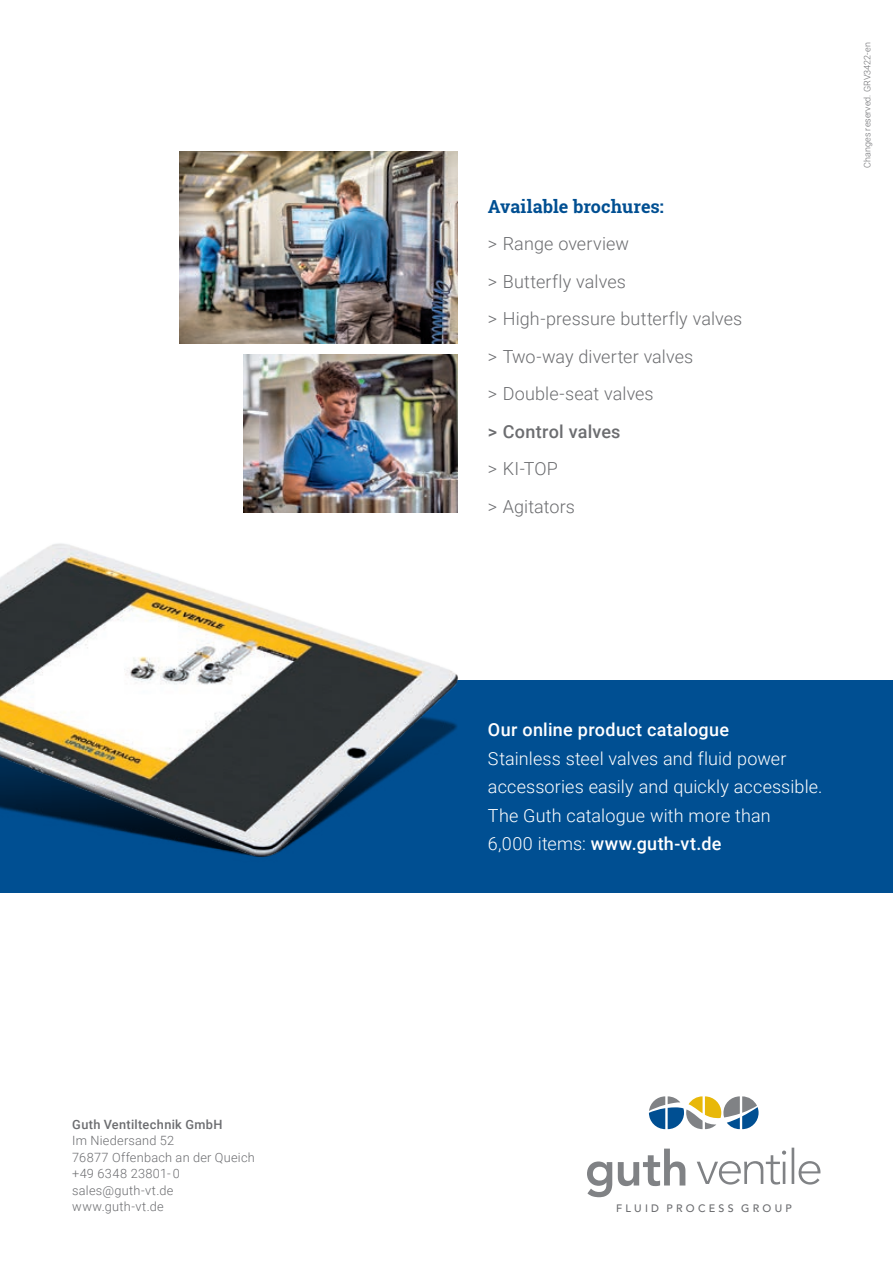
<style>
.page{position:relative;width:893px;height:1263px;background:#fff}
.page>*{position:absolute;margin:0;border:0;box-sizing:border-box;transform-origin:0 0}
.t1{font:300 18px/28.5px "Roboto";letter-spacing:.005em;color:#fff}
.t2{font:300 18px/37.5px "Roboto";letter-spacing:.005em;color:#6c6d70}
.t3{font:500 18px "Roboto";letter-spacing:.015em;color:#fff}
.t4{font:700 18px "Roboto Slab";color:#004f92}
.t5{font:500 18px "Roboto";letter-spacing:.015em;color:#6c6d70}
.t6{font:300 12.75px/16.5px "Roboto";letter-spacing:.02em;color:#6c6d70}
.t7{font:500 12.75px "Roboto";letter-spacing:.03em;color:#6c6d70}
.t8{font:500 10.65px "Avenir LT";letter-spacing:.305em;color:#6c6d70}
.t9{font:300 9px "Roboto";color:#6c6d70}
.s1{font-weight:500}
</style>
<div class="page">
<div style="left:0;top:680px;width:893px;height:213px;background:#004f92"></div>
<svg style="left:649px;top:1096px;width:110px;height:33px"></svg>
<svg style="left:587px;top:1148px;width:98px;height:49px"></svg>
<svg style="left:697px;top:1147px;width:123px;height:37px"></svg>
<img style="left:0;top:444px;width:458px;height:414px">
<img style="left:179px;top:151px;width:278px;height:193px">
<img style="left:243px;top:354px;width:214px;height:159px">
<p class="t7" style="left:72px;top:1115px;width:152px">Guth Ventiltechnik GmbH</p>
<p class="t6" style="left:72px;top:1132px;width:184px">Im Niedersand 52<br>76877 Offenbach an der Queich +49 6348 23801- 0 sales@guth-vt.de www.guth-vt.de</p>
<p class="t4" style="left:488px;top:194px;width:177px">Available brochures:</p>
<p class="t2" style="left:488px;top:224px;width:256px">&gt; Range overview<br>&gt; Butterfly valves<br>&gt; High-pressure butterfly valves &gt; Two-way diverter valves<br>&gt; Double-seat valves</p>
<p class="t5" style="left:488px;top:419px;width:134px">&gt; Control valves</p>
<p class="t2" style="left:488px;top:449px;width:89px">&gt; KI-TOP<br>&gt; Agitators</p>
<p class="t9" style="left:861px;top:168px;width:127px;rotate:-90deg">Changes reserved. GRV3422-en</p>
<p class="t3" style="left:488px;top:717px;width:243px">Our online product catalogue</p>
<p class="t1" style="left:488px;top:744px;width:336px">Stainless steel valves and fluid power accessories easily and quickly accessible.<br>The Guth catalogue with more than<br>6,000 items: <span class="s1">www.guth-vt.de</span></p>
<p class="t8" style="left:616px;top:1202px;width:177px">FLUID PROCESS GROUP</p>
</div>
